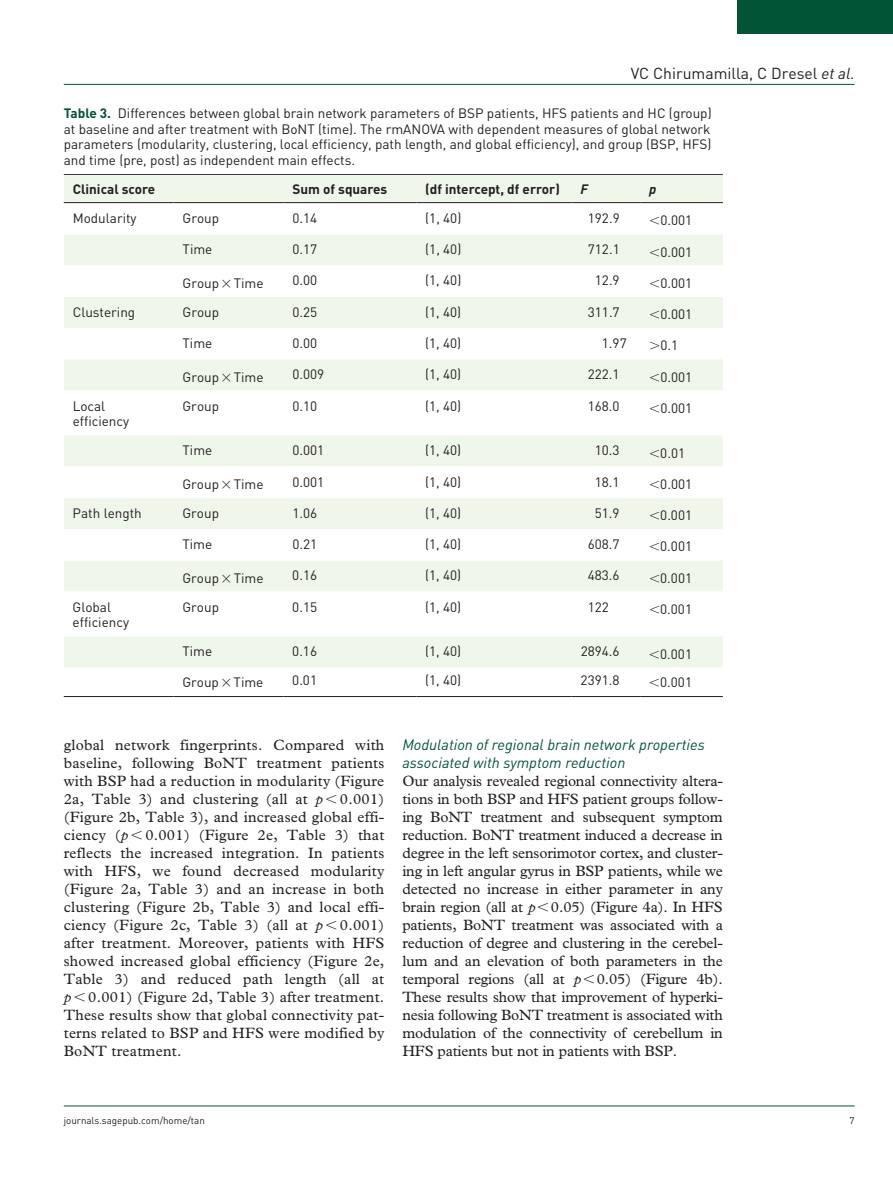
<style>
.page{position:relative;width:893px;height:1191px;background:#fff}
.page>*{position:absolute;margin:0;border:0;box-sizing:border-box;transform-origin:0 0}
.t1{font:15.75px "DIN";color:#231f20}
.t2{font:15px/18px "Plantin Std";letter-spacing:.005em;color:#231f20;text-align:justify}
.t3{font:italic 15px/18px "DIN";color:#015436}
.t4{font:13.5px/15.8px "DIN";color:#231f20}
.t5{font:700 13.5px "DIN";color:#231f20}
.t6{font:italic 700 13.5px "DIN";color:#231f20}
.t7{font:9.75px "DIN";color:#231f20}
.s1{font-style:italic}
.s2{font-weight:700;color:#015436}
</style>
<div class="page">
<hr style="left:64px;top:84px;width:791px;height:1px;background:#015436">
<hr style="left:64px;top:1105px;width:791px;height:1px;background:#015436">
<div style="left:738px;top:0;width:155px;height:34px;background:#015436"></div>
<hr style="left:64px;top:174px;width:659px;height:1px;background:#231f20">
<div style="left:64px;top:175px;width:659px;height:27px;background:#eff7ea"></div>
<svg style="left:64px;top:203px;width:659px;height:464px"></svg>
<hr style="left:64px;top:202px;width:110px;height:1px;background:#231f20">
<hr style="left:174px;top:202px;width:109px;height:1px;background:#231f20">
<hr style="left:283px;top:202px;width:133px;height:1px;background:#231f20">
<hr style="left:416px;top:202px;width:156px;height:1px;background:#231f20">
<hr style="left:572px;top:202px;width:68px;height:1px;background:#231f20">
<hr style="left:640px;top:202px;width:83px;height:1px;background:#231f20">
<hr style="left:64px;top:696px;width:110px;height:1px;background:#231f20">
<hr style="left:174px;top:696px;width:109px;height:1px;background:#231f20">
<hr style="left:283px;top:696px;width:133px;height:1px;background:#231f20">
<hr style="left:416px;top:696px;width:156px;height:1px;background:#231f20">
<hr style="left:572px;top:696px;width:68px;height:1px;background:#231f20">
<hr style="left:640px;top:696px;width:83px;height:1px;background:#231f20">
<svg style="left:650px;top:217px;width:9px;height:8px"></svg>
<svg style="left:650px;top:248px;width:9px;height:8px"></svg>
<svg style="left:222px;top:279px;width:8px;height:8px"></svg>
<svg style="left:650px;top:279px;width:9px;height:8px"></svg>
<svg style="left:650px;top:311px;width:9px;height:7px"></svg>
<svg style="left:650px;top:342px;width:9px;height:8px"></svg>
<svg style="left:222px;top:373px;width:8px;height:8px"></svg>
<svg style="left:650px;top:373px;width:9px;height:8px"></svg>
<svg style="left:650px;top:404px;width:9px;height:8px"></svg>
<svg style="left:650px;top:449px;width:9px;height:8px"></svg>
<svg style="left:222px;top:480px;width:8px;height:8px"></svg>
<svg style="left:650px;top:480px;width:9px;height:8px"></svg>
<svg style="left:650px;top:512px;width:9px;height:7px"></svg>
<svg style="left:650px;top:543px;width:9px;height:8px"></svg>
<svg style="left:222px;top:574px;width:8px;height:8px"></svg>
<svg style="left:650px;top:574px;width:9px;height:8px"></svg>
<svg style="left:650px;top:605px;width:9px;height:8px"></svg>
<svg style="left:650px;top:650px;width:9px;height:8px"></svg>
<p class="t1" style="left:631px;top:63px;width:226px">VC Chirumamilla, C Dresel <span class="s1">et al.</span></p>
<p class="t4" style="left:64px;top:105px;width:649px;text-align:justify"><span class="s2">Table 3.</span> Differences between global brain network parameters of BSP patients, HFS patients and HC (group) at baseline and after treatment with BoNT (time). The rmANOVA with dependent measures of global network parameters (modularity, clustering, local efficiency, path length, and global efficiency), and group (BSP, HFS) and time (pre, post) as independent main effects.</p>
<p class="t5" style="left:73px;top:180px;width:84px">Clinical score</p>
<p class="t5" style="left:292px;top:180px;width:96px">Sum of squares</p>
<p class="t5" style="left:425px;top:180px;width:136px">(df intercept, df error)</p>
<p class="t6" style="left:581px;top:180px;width:9px">F</p>
<p class="t6" style="left:649px;top:180px;width:9px">p</p>
<p class="t4" style="left:73px;top:210px;width:65px">Modularity</p>
<p class="t4" style="left:183px;top:210px;width:38px">Group</p>
<p class="t4" style="left:292px;top:210px;width:26px">0.14</p>
<p class="t4" style="left:425px;top:210px;width:38px">(1, 40)</p>
<p class="t4" style="left:588px;top:210px;width:33px">192.9</p>
<p class="t4" style="left:660px;top:212px;width:33px">0.001</p>
<p class="t4" style="left:183px;top:241px;width:31px">Time</p>
<p class="t4" style="left:292px;top:241px;width:26px">0.17</p>
<p class="t4" style="left:425px;top:241px;width:38px">(1, 40)</p>
<p class="t4" style="left:588px;top:241px;width:33px">712.1</p>
<p class="t4" style="left:660px;top:243px;width:33px">0.001</p>
<p class="t4" style="left:183px;top:275px;width:83px">Group Time</p>
<p class="t4" style="left:292px;top:272px;width:26px">0.00</p>
<p class="t4" style="left:425px;top:272px;width:38px">(1, 40)</p>
<p class="t4" style="left:595px;top:272px;width:26px">12.9</p>
<p class="t4" style="left:660px;top:275px;width:33px">0.001</p>
<p class="t4" style="left:73px;top:304px;width:64px">Clustering</p>
<p class="t4" style="left:183px;top:304px;width:38px">Group</p>
<p class="t4" style="left:292px;top:304px;width:26px">0.25</p>
<p class="t4" style="left:425px;top:304px;width:38px">(1, 40)</p>
<p class="t4" style="left:588px;top:304px;width:33px">311.7</p>
<p class="t4" style="left:660px;top:306px;width:33px">0.001</p>
<p class="t4" style="left:183px;top:335px;width:31px">Time</p>
<p class="t4" style="left:292px;top:335px;width:26px">0.00</p>
<p class="t4" style="left:425px;top:335px;width:38px">(1, 40)</p>
<p class="t4" style="left:602px;top:335px;width:26px">1.97</p>
<p class="t4" style="left:660px;top:337px;width:19px">0.1</p>
<p class="t4" style="left:183px;top:368px;width:83px">Group Time</p>
<p class="t4" style="left:292px;top:366px;width:33px">0.009</p>
<p class="t4" style="left:425px;top:366px;width:38px">(1, 40)</p>
<p class="t4" style="left:588px;top:366px;width:33px">222.1</p>
<p class="t4" style="left:660px;top:368px;width:33px">0.001</p>
<p class="t4" style="left:73px;top:397px;width:58px">Local efficiency</p>
<p class="t4" style="left:183px;top:397px;width:38px">Group</p>
<p class="t4" style="left:292px;top:397px;width:26px">0.10</p>
<p class="t4" style="left:425px;top:397px;width:38px">(1, 40)</p>
<p class="t4" style="left:588px;top:397px;width:33px">168.0</p>
<p class="t4" style="left:660px;top:400px;width:33px">0.001</p>
<p class="t4" style="left:183px;top:442px;width:31px">Time</p>
<p class="t4" style="left:292px;top:442px;width:33px">0.001</p>
<p class="t4" style="left:425px;top:442px;width:38px">(1, 40)</p>
<p class="t4" style="left:595px;top:442px;width:26px">10.3</p>
<p class="t4" style="left:660px;top:444px;width:26px">0.01</p>
<p class="t4" style="left:183px;top:476px;width:83px">Group Time</p>
<p class="t4" style="left:292px;top:473px;width:33px">0.001</p>
<p class="t4" style="left:425px;top:473px;width:38px">(1, 40)</p>
<p class="t4" style="left:595px;top:473px;width:26px">18.1</p>
<p class="t4" style="left:660px;top:476px;width:33px">0.001</p>
<p class="t4" style="left:73px;top:505px;width:71px">Path length</p>
<p class="t4" style="left:182px;top:505px;width:38px">Group</p>
<p class="t4" style="left:292px;top:505px;width:26px">1.06</p>
<p class="t4" style="left:425px;top:505px;width:38px">(1, 40)</p>
<p class="t4" style="left:595px;top:505px;width:26px">51.9</p>
<p class="t4" style="left:660px;top:507px;width:33px">0.001</p>
<p class="t4" style="left:182px;top:536px;width:31px">Time</p>
<p class="t4" style="left:292px;top:536px;width:26px">0.21</p>
<p class="t4" style="left:425px;top:536px;width:38px">(1, 40)</p>
<p class="t4" style="left:588px;top:536px;width:33px">608.7</p>
<p class="t4" style="left:660px;top:538px;width:33px">0.001</p>
<p class="t4" style="left:182px;top:569px;width:83px">Group Time</p>
<p class="t4" style="left:292px;top:567px;width:26px">0.16</p>
<p class="t4" style="left:425px;top:567px;width:38px">(1, 40)</p>
<p class="t4" style="left:588px;top:567px;width:33px">483.6</p>
<p class="t4" style="left:660px;top:569px;width:33px">0.001</p>
<p class="t4" style="left:73px;top:598px;width:58px">Global efficiency</p>
<p class="t4" style="left:182px;top:598px;width:38px">Group</p>
<p class="t4" style="left:292px;top:598px;width:26px">0.15</p>
<p class="t4" style="left:425px;top:598px;width:38px">(1, 40)</p>
<p class="t4" style="left:588px;top:598px;width:23px">122</p>
<p class="t4" style="left:660px;top:601px;width:33px">0.001</p>
<p class="t4" style="left:182px;top:643px;width:31px">Time</p>
<p class="t4" style="left:292px;top:643px;width:26px">0.16</p>
<p class="t4" style="left:425px;top:643px;width:38px">(1, 40)</p>
<p class="t4" style="left:581px;top:643px;width:40px">2894.6</p>
<p class="t4" style="left:660px;top:645px;width:33px">0.001</p>
<p class="t4" style="left:182px;top:674px;width:83px">Group Time</p>
<p class="t4" style="left:292px;top:671px;width:26px">0.01</p>
<p class="t4" style="left:425px;top:671px;width:38px">(1, 40)</p>
<p class="t4" style="left:581px;top:671px;width:40px">2391.8</p>
<p class="t4" style="left:660px;top:674px;width:33px">0.001</p>
<p class="t2" style="left:64px;top:736px;width:322px">global network fingerprints. Compared with baseline, following BoNT treatment patients with BSP had a reduction in modularity (Figure 2a, Table 3) and clustering (all at <span class="s1">p</span> 0.001) (Figure 2b, Table 3), and increased global effi&shy;ciency (<span class="s1">p</span> 0.001) (Figure 2e, Table 3) that reflects the increased integration. In patients with HFS, we found decreased modularity (Figure 2a, Table 3) and an increase in both clustering (Figure 2b, Table 3) and local effi&shy;ciency (Figure 2c, Table 3) (all at <span class="s1">p</span> 0.001) after treatment. Moreover, patients with HFS showed increased global efficiency (Figure 2e, Table 3) and reduced path length (all at <span class="s1">p</span> 0.001) (Figure 2d, Table 3) after treatment.<br>These results show that global connectivity pat&shy;terns related to BSP and HFS were modified by BoNT treatment.</p>
<p class="t3" style="left:402px;top:735px;width:304px">Modulation of regional brain network properties associated with symptom reduction</p>
<p class="t2" style="left:402px;top:772px;width:322px">Our analysis revealed regional connectivity altera&shy;tions in both BSP and HFS patient groups follow&shy;ing BoNT treatment and subsequent symptom reduction. BoNT treatment induced a decrease in degree in the left sensorimotor cortex, and cluster&shy;ing in left angular gyrus in BSP patients, while we detected no increase in either parameter in any brain region (all at <span class="s1">p</span> 0.05) (Figure 4a). In HFS patients, BoNT treatment was associated with a reduction of degree and clustering in the cerebel&shy;lum and an elevation of both parameters in the temporal regions (all at <span class="s1">p</span> 0.05) (Figure 4b).<br>These results show that improvement of hyperki&shy;nesia following BoNT treatment is associated with modulation of the connectivity of cerebellum in HFS patients but not in patients with BSP.</p>
<p class="t7" style="left:64px;top:1114px;width:143px">journals.sagepub.com/home/tan</p>
<p class="t7" style="left:850px;top:1114px;width:7px">7</p>
</div>
